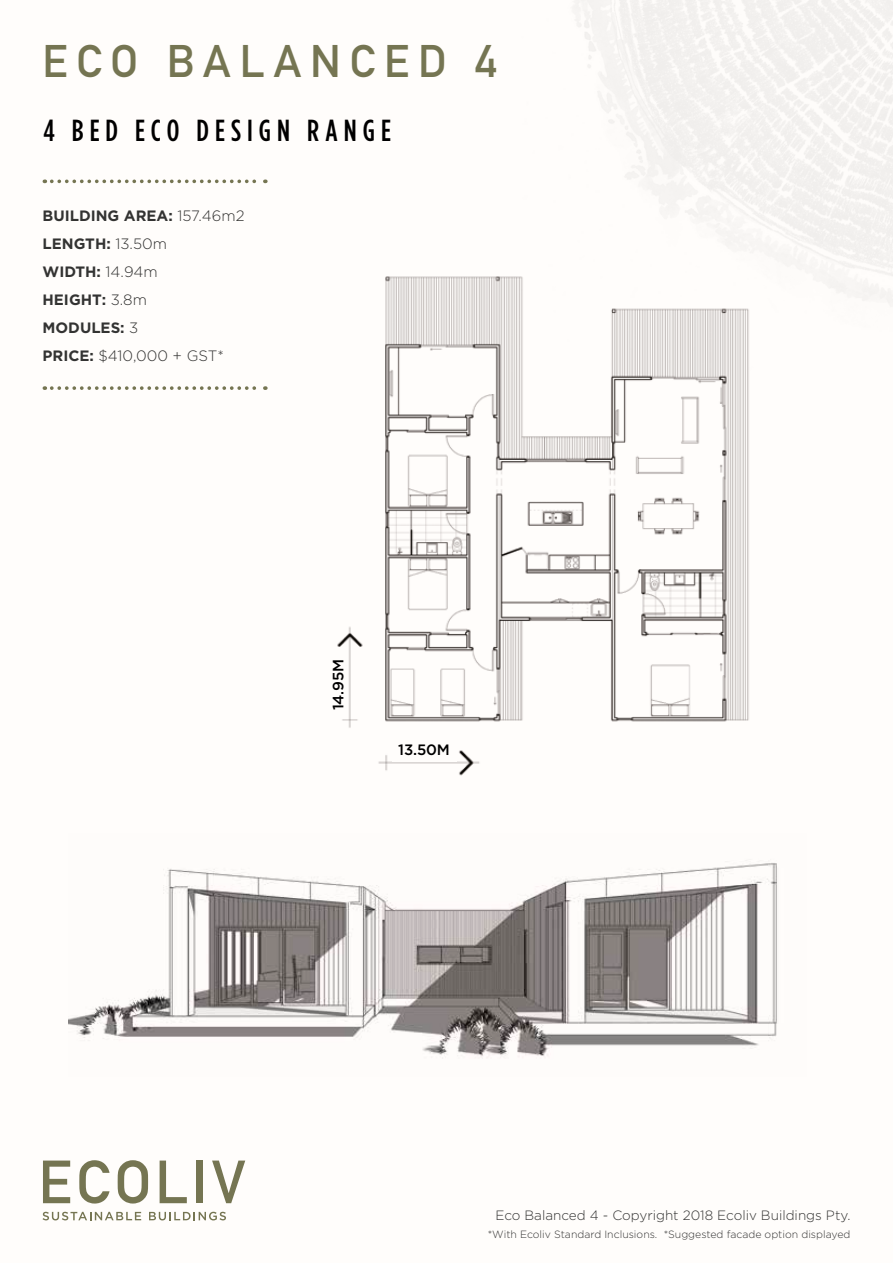
<style>
.page{position:relative;width:893px;height:1263px;background:#fffdfb}
.page>*{position:absolute;margin:0;border:0;box-sizing:border-box;transform-origin:0 0}
.t1{font:700 45px "DIN Alternate";letter-spacing:.2em;color:#757552}
.t2{font:500 30.45px "Gotham Condensed";letter-spacing:.195em;color:#000}
.t3{font:700 15px/27.9px "Gotham";color:#333332}
.t4{font:500 15px "Gotham";letter-spacing:-.01em;color:#000}
.t5{font:300 13.5px "Gotham";color:#333332}
.t6{font:300 10.5px "Gotham";color:#333332}
.s1{font-weight:300}
</style>
<div class="page">
<svg style="left:52px;top:180px;width:214px;height:3px"></svg>
<svg style="left:52px;top:386px;width:214px;height:4px"></svg>
<svg style="left:43px;top:1160px;width:27px;height:43px"></svg>
<svg style="left:79px;top:1160px;width:31px;height:43px"></svg>
<svg style="left:118px;top:1160px;width:30px;height:43px"></svg>
<svg style="left:160px;top:1160px;width:27px;height:43px"></svg>
<div style="left:197px;top:1160px;width:6px;height:43px;background:#757552"></div>
<svg style="left:212px;top:1160px;width:33px;height:43px"></svg>
<svg style="left:43px;top:1212px;width:98px;height:8px"></svg>
<svg style="left:149px;top:1212px;width:77px;height:8px"></svg>
<img style="left:68px;top:863px;width:709px;height:195px">
<img style="left:337px;top:233px;width:448px;height:543px">
<div style="left:392px;top:736px;width:64px;height:25px;background:#fffdfb"></div>
<div style="left:326px;top:652px;width:22px;height:65px;background:#fffdfb"></div>
<h1 class="t1" style="left:43px;top:27px;width:456px">ECO BALANCED 4</h1>
<h2 class="t2" style="left:43px;top:114px;width:349px">4 BED ECO DESIGN RANGE</h2>
<p class="t3" style="left:43px;top:202px;width:204px">BUILDING AREA: <span class="s1">157.46m2<br></span>LENGTH: <span class="s1">13.50m<br></span>WIDTH: <span class="s1">14.94m<br></span>HEIGHT: <span class="s1">3.8m<br></span>MODULES: <span class="s1">3<br></span>PRICE: <span class="s1">$410,000 + GST*</span></p>
<p class="t4" style="left:330px;top:710px;width:53px;rotate:-90deg">14.95M</p>
<p class="t4" style="left:398px;top:741px;width:53px">13.50M</p>
<p class="t5" style="left:495px;top:1208px;width:357px">Eco Balanced 4 - Copyright 2018 Ecoliv Buildings Pty.</p>
<p class="t6" style="left:488px;top:1228px;width:364px">*With Ecoliv Standard Inclusions. *Suggested facade option displayed</p>
</div>
